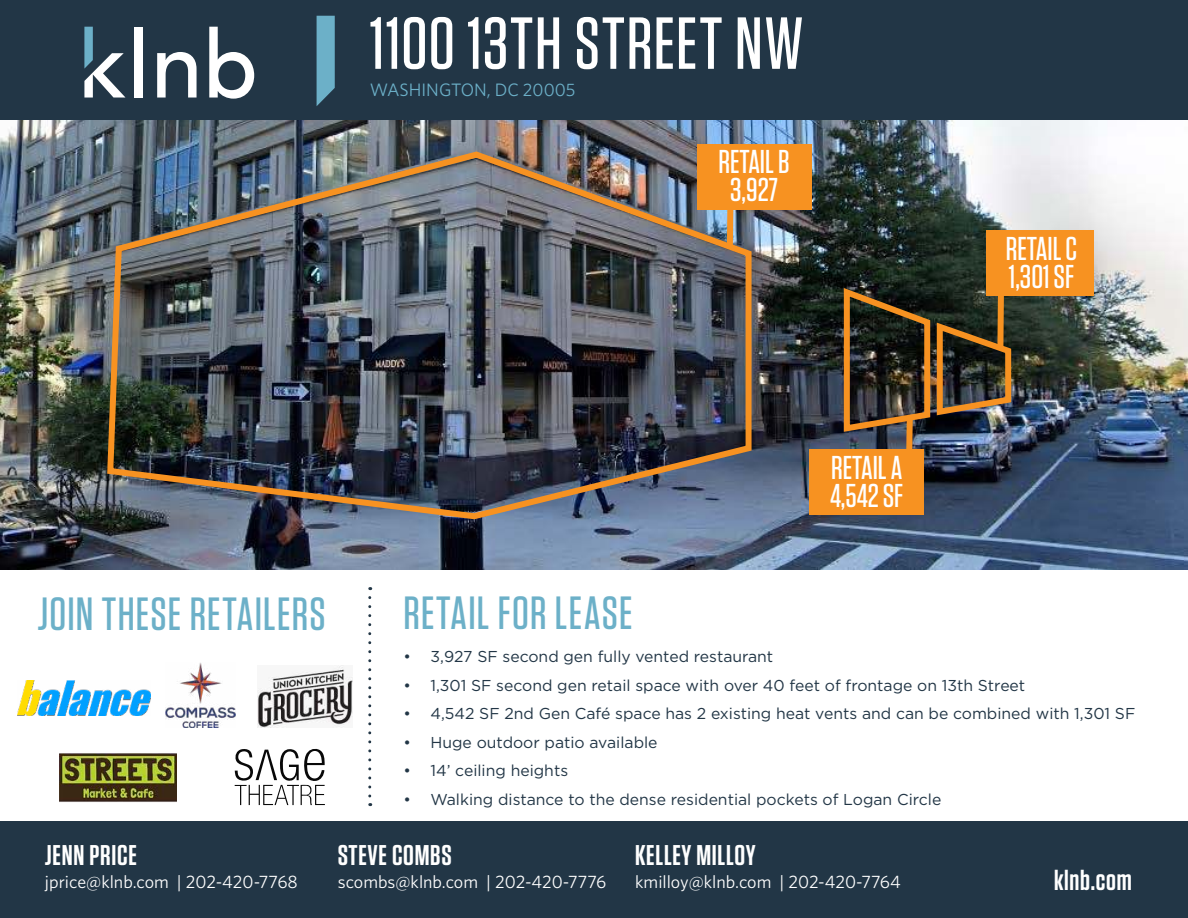
<style>
.page{position:relative;width:1188px;height:918px;background:#fff}
.page>*{position:absolute;margin:0;border:0;box-sizing:border-box;transform-origin:0 0}
.t1{font:500 73.5px "Tungsten";letter-spacing:.02em;color:#fff}
.t2{font:500 46.5px "Tungsten";letter-spacing:.025em;color:#6cb0c8}
.t3{font:500 33px/28.5px "Tungsten";color:#fff}
.t4{font:600 28.5px "Tungsten";letter-spacing:.025em;color:#fff}
.t5{font:18px "Whitney";color:#fff}
.t6{font:18px "Whitney";color:#6cb0c8}
.t7{font:15.75px "Gotham";color:#223646}
</style>
<div class="page">
<div style="left:0;top:822px;width:1188px;height:96px;background:#223646"></div>
<div style="left:0;top:0;width:1188px;height:120px;background:#223646"></div>
<svg style="left:317px;top:16px;width:18px;height:90px;background:#63a2b9"></svg>
<svg style="left:84px;top:27px;width:41px;height:71px"></svg>
<div style="left:135px;top:27px;width:8px;height:71px;background:#fff"></div>
<svg style="left:157px;top:52px;width:40px;height:46px"></svg>
<svg style="left:209px;top:27px;width:45px;height:72px"></svg>
<img style="left:0;top:120px;width:1188px;height:449px">
<svg style="left:368px;top:598px;width:3px;height:208px"></svg>
<img style="left:104px;top:148px;width:652px;height:374px">
<img style="left:257px;top:665px;width:95px;height:63px">
<img style="left:18px;top:681px;width:133px;height:35px">
<img style="left:165px;top:662px;width:71px;height:66px">
<img style="left:59px;top:753px;width:117px;height:49px">
<div style="left:810px;top:449px;width:114px;height:66px;background:#f79221"></div>
<div style="left:697px;top:144px;width:114px;height:66px;background:#f79221"></div>
<img style="left:839px;top:284px;width:175px;height:175px">
<svg style="left:724px;top:210px;width:12px;height:45px"></svg>
<div style="left:986px;top:230px;width:107px;height:66px;background:#f79221"></div>
<svg style="left:234px;top:748px;width:91px;height:57px"></svg>
<h1 class="t1" style="left:370px;top:10px;width:435px">1100 13TH STREET NW</h1>
<p class="t6" style="left:370px;top:81px;width:207px">WASHINGTON, DC 20005</p>
<h3 class="t3" style="left:718px;top:149px;width:73px;text-align:center">RETAIL B<br>3,927</h3>
<h2 class="t2" style="left:37px;top:593px;width:290px">JOIN THESE RETAILERS</h2>
<h2 class="t2" style="left:404px;top:592px;width:230px">RETAIL FOR LEASE</h2>
<h3 class="t3" style="left:830px;top:455px;width:75px">RETAIL A<br>4,542 SF</h3>
<h3 class="t3" style="left:1006px;top:236px;width:73px">RETAIL C<br>1,301 SF</h3>
<h3 class="t4" style="left:45px;top:842px;width:93px">JENN PRICE</h3>
<p class="t5" style="left:45px;top:874px;width:254px">jprice@klnb.com | 202-420-7768</p>
<p class="t7" style="left:403px;top:650px;width:371px">• 3,927 SF second gen fully vented restaurant</p>
<p class="t7" style="left:403px;top:678px;width:623px">• 1,301 SF second gen retail space with over 40 feet of frontage on 13th Street</p>
<p class="t7" style="left:403px;top:707px;width:733px">• 4,542 SF 2nd Gen Café space has 2 existing heat vents and can be combined with 1,301 SF</p>
<p class="t7" style="left:403px;top:735px;width:256px">• Huge outdoor patio available</p>
<p class="t7" style="left:403px;top:764px;width:166px">• 14’ ceiling heights</p>
<p class="t7" style="left:403px;top:792px;width:539px">• Walking distance to the dense residential pockets of Logan Circle</p>
<h3 class="t4" style="left:338px;top:842px;width:115px">STEVE COMBS</h3>
<p class="t5" style="left:338px;top:874px;width:270px">scombs@klnb.com | 202-420-7776</p>
<h3 class="t4" style="left:635px;top:842px;width:122px">KELLEY MILLOY</h3>
<p class="t5" style="left:635px;top:874px;width:267px">kmilloy@klnb.com | 202-420-7764</p>
<h3 class="t4" style="left:1054px;top:867px;width:79px">klnb.com</h3>
</div>
